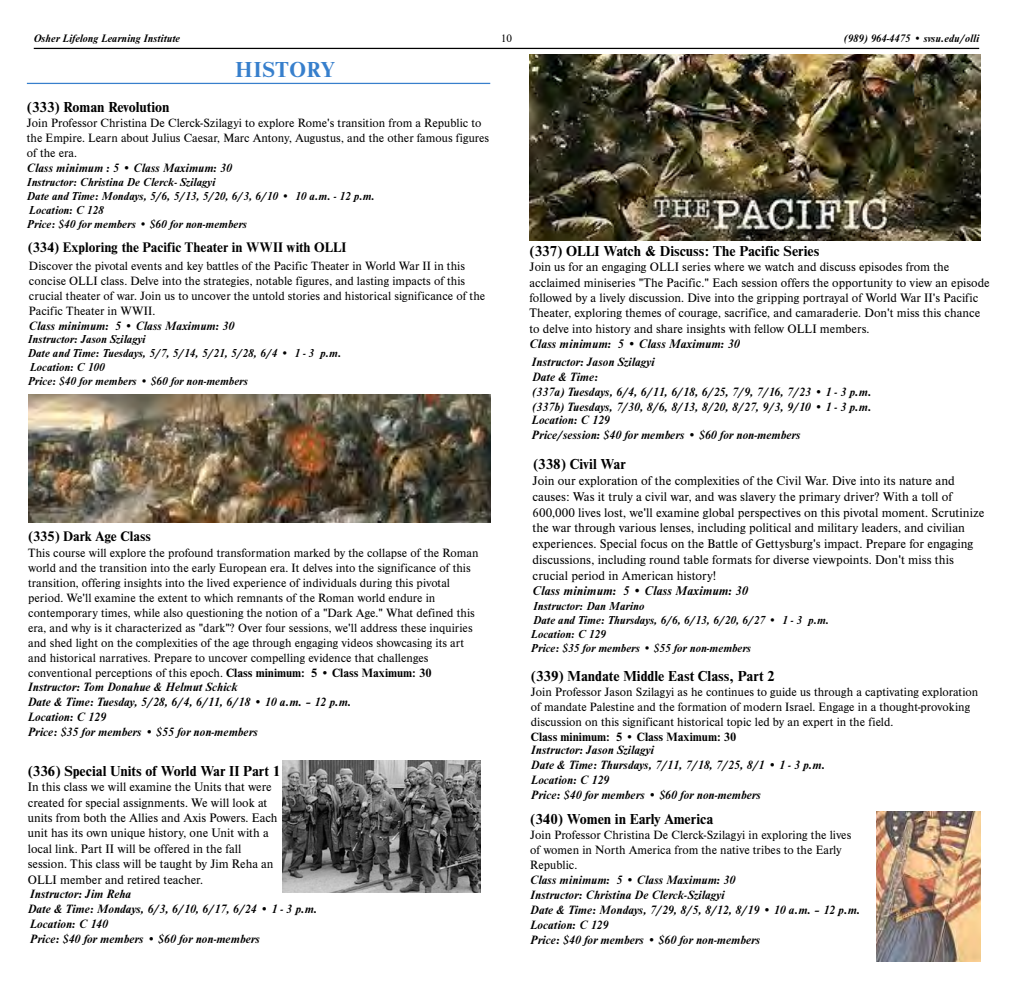
<style>
.page{position:relative;width:1013px;height:990px;background:#fff}
.page>*{position:absolute;margin:0;border:0;box-sizing:border-box;transform-origin:0 0}
.t1{font:700 22.5px "Nimbus Rom D";letter-spacing:.035em;color:#377fcc}
.t2{font:700 15px "Nimbus Rom D";color:#000}
.t3{font:700 14.38px "Nimbus Rom D";color:#000}
.t4{font:13.12px/15.8px "Nimbus Rom D";color:#000}
.t5{font:italic 700 13.12px "Nimbus Rom D";color:#000}
.t6{font:12.88px/15.4px "Nimbus Rom D";color:#000}
.t7{font:italic 700 12.88px "Nimbus Rom D";color:#000}
.t8{font:12.5px/15px "Nimbus Rom D";color:#000}
.t9{font:italic 700 12.5px/15px "Nimbus Rom D";color:#000}
.t10{font:700 12.5px "Nimbus Rom D";color:#000}
.t11{font:italic 700 12px/14px "Nimbus Rom D";color:#000}
.t12{font:italic 700 11.25px "Nimbus Rom D";color:#000}
.t13{font:11.25px "Nimbus Rom D";color:#000}
.s1{font-weight:700}
</style>
<div class="page">
<hr style="left:34px;top:48px;width:945px;height:1px;background:#000">
<img style="left:28px;top:395px;width:462px;height:128px">
<img style="left:282px;top:761px;width:198px;height:132px">
<img style="left:529px;top:54px;width:451px;height:186px">
<img style="left:876px;top:811px;width:104px;height:150px">
<hr style="left:27px;top:83px;width:463px;height:1px;background:#377fcc">
<p class="t12" style="left:34px;top:31px;width:148px">Osher Lifelong Learning Institute</p>
<p class="t13" style="left:501px;top:30px;width:13px">10</p>
<p class="t12" style="left:844px;top:31px;width:137px">(989) 964-4475 • svsu.edu/olli</p>
<p class="t2" style="left:27px;top:97px;width:144px">(333) Roman Revolution</p>
<h1 class="t1" style="left:236px;top:54px;width:101px">HISTORY</h1>
<p class="t8" style="left:27px;top:115px;width:464px">Join Professor Christina De Clerck-Szilagyi to explore Rome's transition from a Republic to the Empire. Learn about Julius Caesar, Marc Antony, Augustus, and the other famous figures of the era.</p>
<p class="t9" style="left:27px;top:160px;width:207px">Class minimum : 5 • Class Maximum: 30</p>
<p class="t11" style="left:27px;top:175px;width:350px">Instructor: Christina De Clerck- Szilagyi<br>Date and Time: Mondays, 5/6, 5/13, 5/20, 6/3, 6/10 • 10 a.m. - 12 p.m.<br>Location: C 128<br>Price: $40 for members • $60 for non-members</p>
<p class="t3" style="left:28px;top:238px;width:320px">(334) Exploring the Pacific Theater in WWII with OLLI</p>
<p class="t8" style="left:29px;top:258px;width:458px">Discover the pivotal events and key battles of the Pacific Theater in World War II in this concise OLLI class. Delve into the strategies, notable figures, and lasting impacts of this crucial theater of war. Join us to uncover the untold stories and historical significance of the Pacific Theater in WWII.</p>
<p class="t9" style="left:29px;top:318px;width:207px">Class minimum: 5 • Class Maximum: 30</p>
<p class="t11" style="left:28px;top:332px;width:315px">Instructor: Jason Szilagyi<br>Date and Time: Tuesdays, 5/7, 5/14, 5/21, 5/28, 6/4 • 1 - 3 p.m.<br>Location: C 100<br>Price: $40 for members • $60 for non-members</p>
<p class="t3" style="left:28px;top:527px;width:124px">(335) Dark Age Class</p>
<p class="t8" style="left:28px;top:545px;width:452px">This course will explore the profound transformation marked by the collapse of the Roman world and the transition into the early European era. It delves into the significance of this transition, offering insights into the lived experience of individuals during this pivotal period. We'll examine the extent to which remnants of the Roman world endure in contemporary times, while also questioning the notion of a "Dark Age." What defined this era, and why is it characterized as "dark"? Over four sessions, we'll address these inquiries and shed light on the complexities of the age through engaging videos showcasing its art and historical narratives. Prepare to uncover compelling evidence that challenges conventional perceptions of this epoch. <span class="s1">Class minimum: 5 • Class Maximum: 30</span></p>
<p class="t9" style="left:28px;top:679px;width:325px">Instructor: Tom Donahue &amp; Helmut Schick<br>Date &amp; Time: Tuesday, 5/28, 6/4, 6/11, 6/18 • 10 a.m. – 12 p.m.<br>Location: C 129<br>Price: $35 for members • $55 for non-members</p>
<p class="t2" style="left:28px;top:761px;width:254px">(336) Special Units of World War II Part 1</p>
<p class="t6" style="left:28px;top:779px;width:251px">In this class we will examine the Units that were created for special assignments. We will look at units from both the Allies and Axis Powers. Each unit has its own unique history, one Unit with a local link. Part II will be offered in the fall session. This class will be taught by Jim Reha an OLLI member and retired teacher.</p>
<p class="t9" style="left:28px;top:886px;width:291px">Instructor: Jim Reha<br>Date &amp; Time: Mondays, 6/3, 6/10, 6/17, 6/24 • 1 - 3 p.m.<br>Location: C 140<br>Price: $40 for members • $60 for non-members</p>
<p class="t2" style="left:529px;top:241px;width:291px">(337) OLLI Watch &amp; Discuss: The Pacific Series</p>
<p class="t6" style="left:529px;top:259px;width:462px">Join us for an engaging OLLI series where we watch and discuss episodes from the acclaimed miniseries "The Pacific." Each session offers the opportunity to view an episode followed by a lively discussion. Dive into the gripping portrayal of World War II's Pacific Theater, exploring themes of courage, sacrifice, and camaraderie. Don't miss this chance to delve into history and share insights with fellow OLLI members.</p>
<p class="t7" style="left:529px;top:336px;width:212px">Class minimum: 5 • Class Maximum: 30</p>
<p class="t9" style="left:531px;top:354px;width:341px">Instructor: Jason Szilagyi<br>Date &amp; Time:<br>(337a) Tuesdays, 6/4, 6/11, 6/18, 6/25, 7/9, 7/16, 7/23 • 1 - 3 p.m. (337b) Tuesdays, 7/30, 8/6, 8/13, 8/20, 8/27, 9/3, 9/10 • 1 - 3 p.m.</p>
<p class="t9" style="left:531px;top:412px;width:270px">Location: C 129<br>Price/session: $40 for members • $60 for non-members</p>
<p class="t2" style="left:533px;top:454px;width:94px">(338) Civil War</p>
<p class="t4" style="left:532px;top:473px;width:453px">Join our exploration of the complexities of the Civil War. Dive into its nature and causes: Was it truly a civil war, and was slavery the primary driver? With a toll of 600,000 lives lost, we'll examine global perspectives on this pivotal moment. Scrutinize the war through various lenses, including political and military leaders, and civilian experiences. Special focus on the Battle of Gettysburg's impact. Prepare for engaging discussions, including round table formats for diverse viewpoints. Don't miss this crucial period in American history!</p>
<p class="t5" style="left:532px;top:583px;width:217px">Class minimum: 5 • Class Maximum: 30</p>
<p class="t11" style="left:531px;top:598px;width:300px">Instructor: Dan Marino<br>Date and Time: Thursdays, 6/6, 6/13, 6/20, 6/27 • 1 - 3 p.m.<br>Location: C 129<br>Price: $35 for members • $55 for non-members</p>
<p class="t2" style="left:531px;top:666px;width:245px">(339) Mandate Middle East Class, Part 2</p>
<p class="t8" style="left:531px;top:684px;width:449px">Join Professor Jason Szilagyi as he continues to guide us through a captivating exploration of mandate Palestine and the formation of modern Israel. Engage in a thought-provoking discussion on this significant historical topic led by an expert in the field.</p>
<p class="t10" style="left:531px;top:728px;width:207px">Class minimum: 5 • Class Maximum: 30</p>
<p class="t9" style="left:531px;top:742px;width:296px">Instructor: Jason Szilagyi<br>Date &amp; Time: Thursdays, 7/11, 7/18, 7/25, 8/1 • 1 - 3 p.m.<br>Location: C 129<br>Price: $40 for members • $60 for non-members</p>
<p class="t2" style="left:530px;top:809px;width:184px">(340) Women in Early America</p>
<p class="t8" style="left:530px;top:827px;width:322px">Join Professor Christina De Clerck-Szilagyi in exploring the lives of women in North America from the native tribes to the Early<br>Republic.</p>
<p class="t9" style="left:530px;top:872px;width:332px">Class minimum: 5 • Class Maximum: 30<br>Instructor: Christina De Clerck-Szilagyi<br>Date &amp; Time: Mondays, 7/29, 8/5, 8/12, 8/19 • 10 a.m. – 12 p.m.<br>Location: C 129<br>Price: $40 for members • $60 for non-members</p>
</div>
